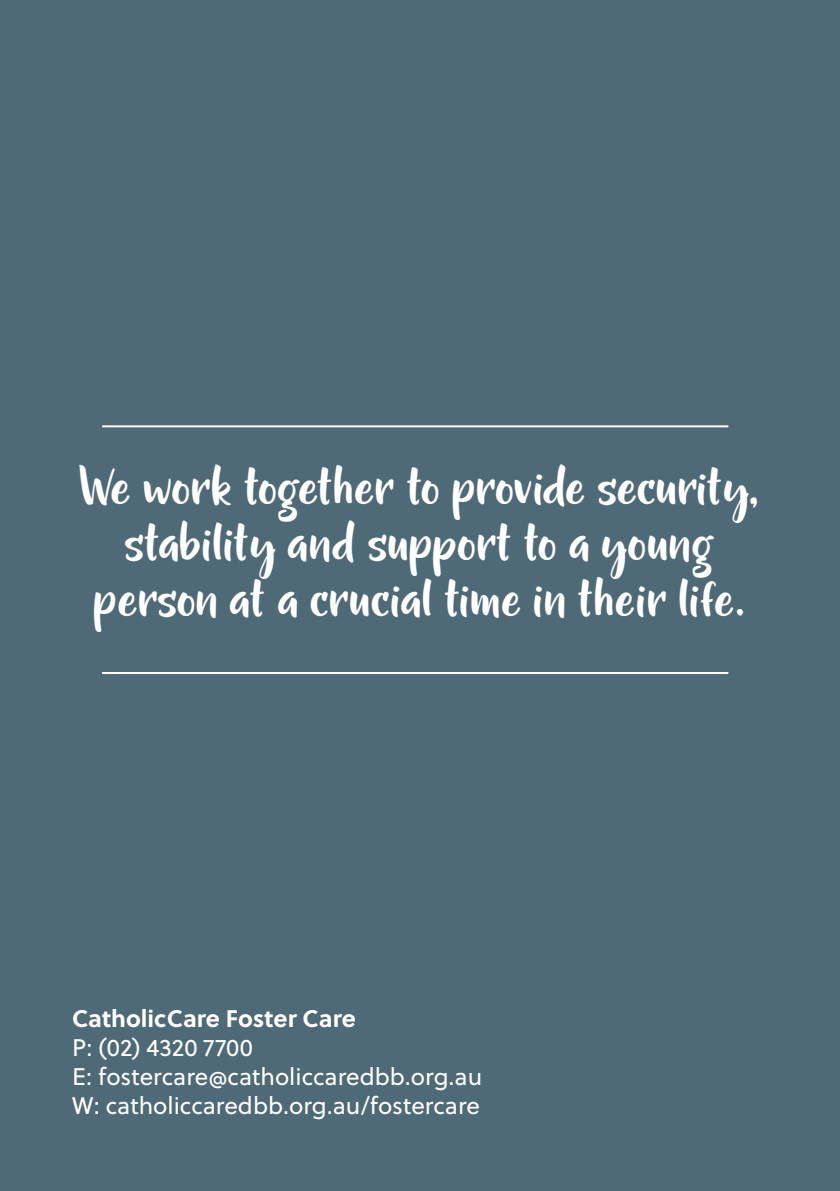
<style>
.page{position:relative;width:840px;height:1191px;background:#fff}
.page>*{position:absolute;margin:0;border:0;box-sizing:border-box;transform-origin:0 0}
.t1{font:48px/56px "Gumption";letter-spacing:-.015em;color:#fff;text-align:center}
.t2{font:24px/28.8px "Soleil";color:#fff}
.t3{font:700 24px "Soleil";color:#fff}
</style>
<div class="page">
<div style="left:0;top:0;width:839px;height:1191px;background:#4e6a76"></div>
<hr style="left:102px;top:672px;width:626px;height:2px;background:#fff">
<hr style="left:102px;top:425px;width:626px;height:2px;background:#fff">
<p class="t1" style="left:80px;top:460px;width:681px">We work together to provide security, stability and support to a young person at a crucial time in their life.</p>
<p class="t3" style="left:72px;top:1000px;width:285px">CatholicCare Foster Care</p>
<p class="t2" style="left:72px;top:1032px;width:411px">P: (02) 4320 7700<br>E: fostercare@catholiccaredbb.org.au<br>W: catholiccaredbb.org.au/fostercare</p>
</div>
